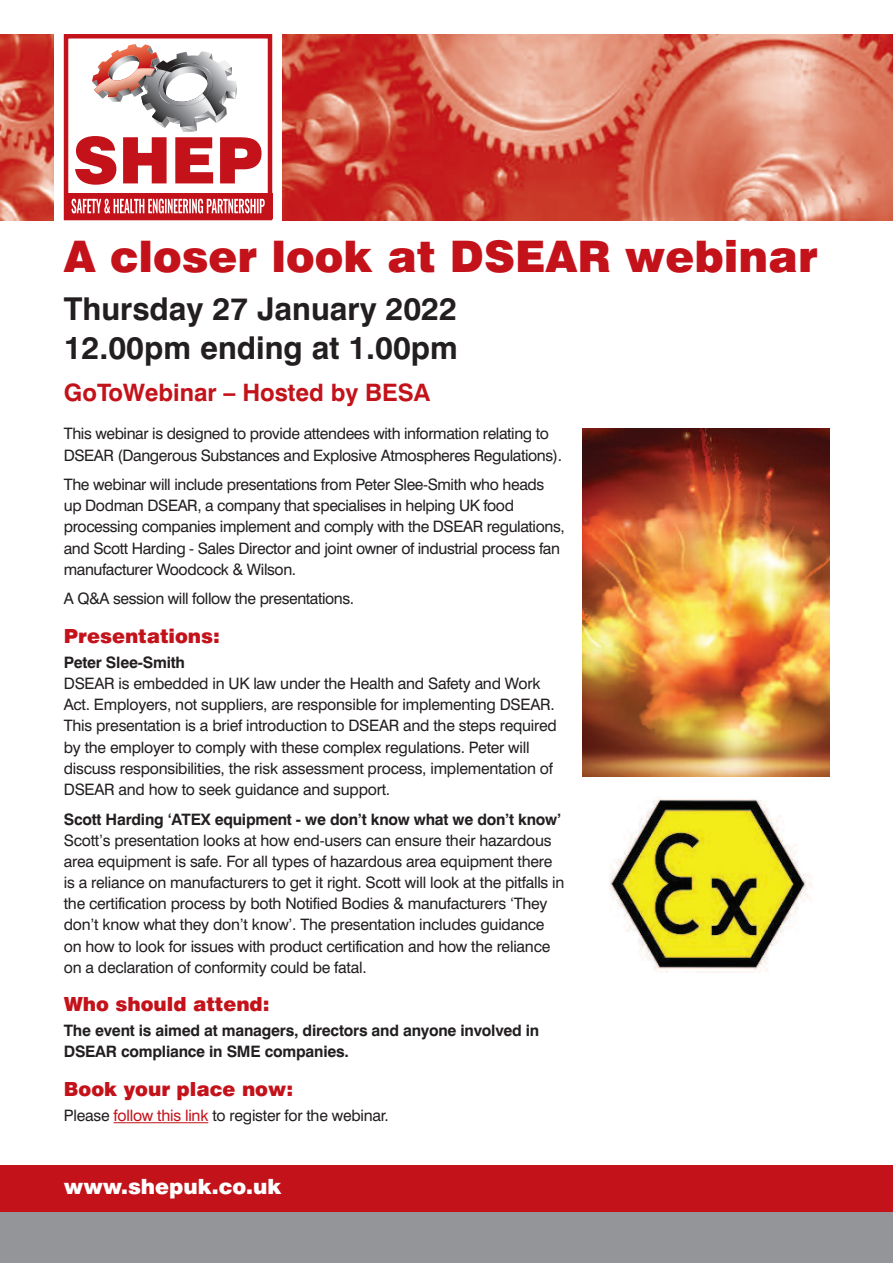
<style>
.page{position:relative;width:893px;height:1263px;background:#fff}
.page>*{position:absolute;margin:0;border:0;box-sizing:border-box;transform-origin:0 0}
.t1{font:900 64.2px "Swiss 721 BT";color:#c4121a}
.t2{font:900 43.5px "Swiss 721 BT";color:#c4121a}
.t3{font:700 31.5px/39px "Swiss 721 BT";color:#231f20}
.t4{font:700 24px "Swiss 721 BT";color:#c4121a}
.t5{font:900 21px "Swiss 721 BT";color:#fff}
.t6{font:900 19.5px "Swiss 721 BT";color:#c4121a}
.t7{font:15.75px/21.1px "Swiss 721 BT";letter-spacing:-.015em;color:#231f20}
.t8{font:700 15.75px/21.1px "Swiss 721 BT";letter-spacing:-.015em;color:#231f20}
.s1{color:#c4121a}
</style>
<div class="page">
<svg style="left:92px;top:44px;width:145px;height:88px"></svg>
<svg style="left:69px;top:193px;width:198px;height:22px;fill:#c4121a"></svg>
<svg style="left:72px;top:199px;width:193px;height:14px"></svg>
<div style="left:64px;top:34px;width:208px;height:186px;border:4px solid #c4121a"></div>
<div style="left:0;top:1165px;width:893px;height:47px;background:#c4121a"></div>
<div style="left:0;top:1212px;width:893px;height:51px;background:#939598"></div>
<img style="left:0;top:34px;width:54px;height:186px">
<img style="left:282px;top:34px;width:611px;height:186px">
<img style="left:582px;top:428px;width:248px;height:349px">
<img style="left:609px;top:799px;width:203px;height:174px">
<hr style="left:114px;top:1122px;width:94px;height:1px;background:#c4121a">
<h1 class="t1" style="left:73px;top:137px;width:192px">SHEP</h1>
<h2 class="t2" style="left:64px;top:241px;width:756px">A closer look at DSEAR webinar</h2>
<h3 class="t3" style="left:64px;top:292px;width:396px">Thursday 27 January 2022<br>12.00pm ending at 1.00pm</h3>
<h3 class="t4" style="left:64px;top:384px;width:368px">GoToWebinar – Hosted by BESA</h3>
<p class="t7" style="left:64px;top:425px;width:500px">This webinar is designed to provide attendees with information relating to<br>DSEAR (Dangerous Substances and Explosive Atmospheres Regulations).</p>
<p class="t7" style="left:64px;top:476px;width:502px">The webinar will include presentations from Peter Slee-Smith who heads up Dodman DSEAR, a company that specialises in helping UK food processing companies implement and comply with the DSEAR regulations, and Scott Harding - Sales Director and joint owner of industrial process fan manufacturer Woodcock &amp; Wilson.</p>
<p class="t7" style="left:64px;top:590px;width:292px">A Q&amp;A session will follow the presentations.</p>
<p class="t6" style="left:64px;top:629px;width:158px">Presentations:</p>
<p class="t8" style="left:64px;top:653px;width:123px">Peter Slee-Smith</p>
<p class="t7" style="left:64px;top:674px;width:495px">DSEAR is embedded in UK law under the Health and Safety and Work Act. Employers, not suppliers, are responsible for implementing DSEAR.<br>This presentation is a brief introduction to DSEAR and the steps required by the employer to comply with these complex regulations. Peter will discuss responsibilities, the risk assessment process, implementation of DSEAR and how to seek guidance and support.</p>
<p class="t8" style="left:64px;top:810px;width:499px">Scott Harding ‘ATEX equipment - we don’t know what we don’t know’</p>
<p class="t7" style="left:64px;top:831px;width:502px">Scott’s presentation looks at how end-users can ensure their hazardous area equipment is safe. For all types of hazardous area equipment there is a reliance on manufacturers to get it right. Scott will look at the pitfalls in the certification process by both Notified Bodies &amp; manufacturers ‘They don’t know what they don’t know’. The presentation includes guidance on how to look for issues with product certification and how the reliance on a declaration of conformity could be fatal.</p>
<p class="t6" style="left:64px;top:997px;width:207px">Who should attend:</p>
<p class="t8" style="left:64px;top:1022px;width:477px">The event is aimed at managers, directors and anyone involved in<br>DSEAR compliance in SME companies.</p>
<p class="t6" style="left:64px;top:1081px;width:231px">Book your place now:</p>
<p class="t7" style="left:64px;top:1106px;width:326px">Please <span class="s1">follow this link</span> to register for the webinar.</p>
<h3 class="t5" style="left:64px;top:1179px;width:219px">www.shepuk.co.uk</h3>
</div>
